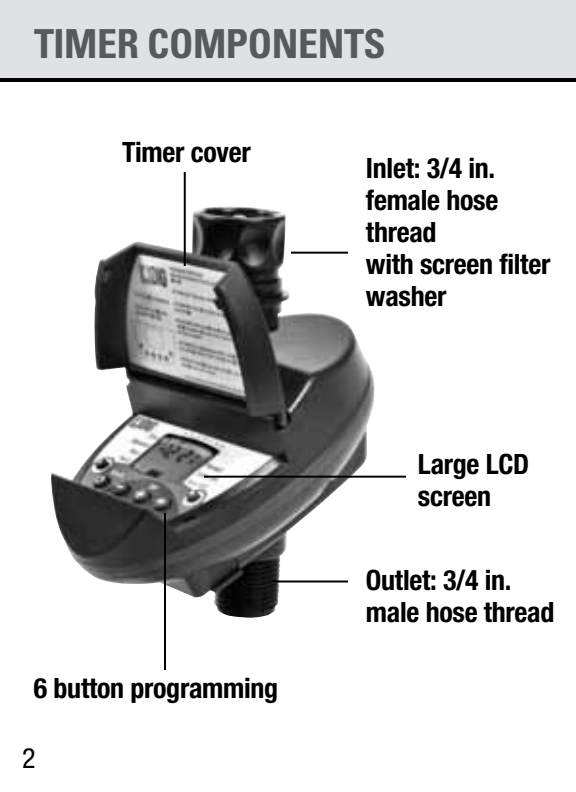
<style>
.page{position:relative;width:576px;height:792px;background:#fff}
.page>*{position:absolute;margin:0;border:0;box-sizing:border-box;transform-origin:0 0}
.t1{font:700 condensed 40px "Univers";color:#58595b}
.t2{font:700 condensed 28px/32px "Helvetica Neue";letter-spacing:-.01em;color:#000}
.t3{font:condensed 28px "Helvetica Neue";color:#000}
</style>
<div class="page">
<div style="left:0;top:0;width:576px;height:82px;background:#e0e1e2"></div>
<img style="left:51px;top:209px;width:324px;height:409px">
<hr style="left:184px;top:172px;width:2px;height:94px;background:#000">
<hr style="left:291px;top:252px;width:57px;height:2px;background:#000">
<hr style="left:204px;top:476px;width:202px;height:2px;background:#000">
<hr style="left:273px;top:580px;width:75px;height:2px;background:#000">
<hr style="left:164px;top:513px;width:2px;height:157px;background:#000">
<h1 class="t1" style="left:34px;top:19px;width:42px">TIMER</h1>
<h1 class="t1" style="left:147px;top:19px;width:26px">COM</h1>
<h1 class="t1" style="left:226px;top:19px;width:46px">PONENTS</h1>
<p class="t2" style="left:122px;top:135px;width:130px">Timer cover</p>
<p class="t2" style="left:34px;top:671px;width:246px">6 button programming</p>
<p class="t3" style="left:22px;top:742px;width:15px">2</p>
<p class="t2" style="left:366px;top:151px;width:186px">Inlet: 3/4 in. female hose thread<br>with screen filter washer</p>
<p class="t2" style="left:418px;top:447px;width:113px">Large LCD screen</p>
<p class="t2" style="left:366px;top:563px;width:190px">Outlet: 3/4 in. male hose thread</p>
</div>
